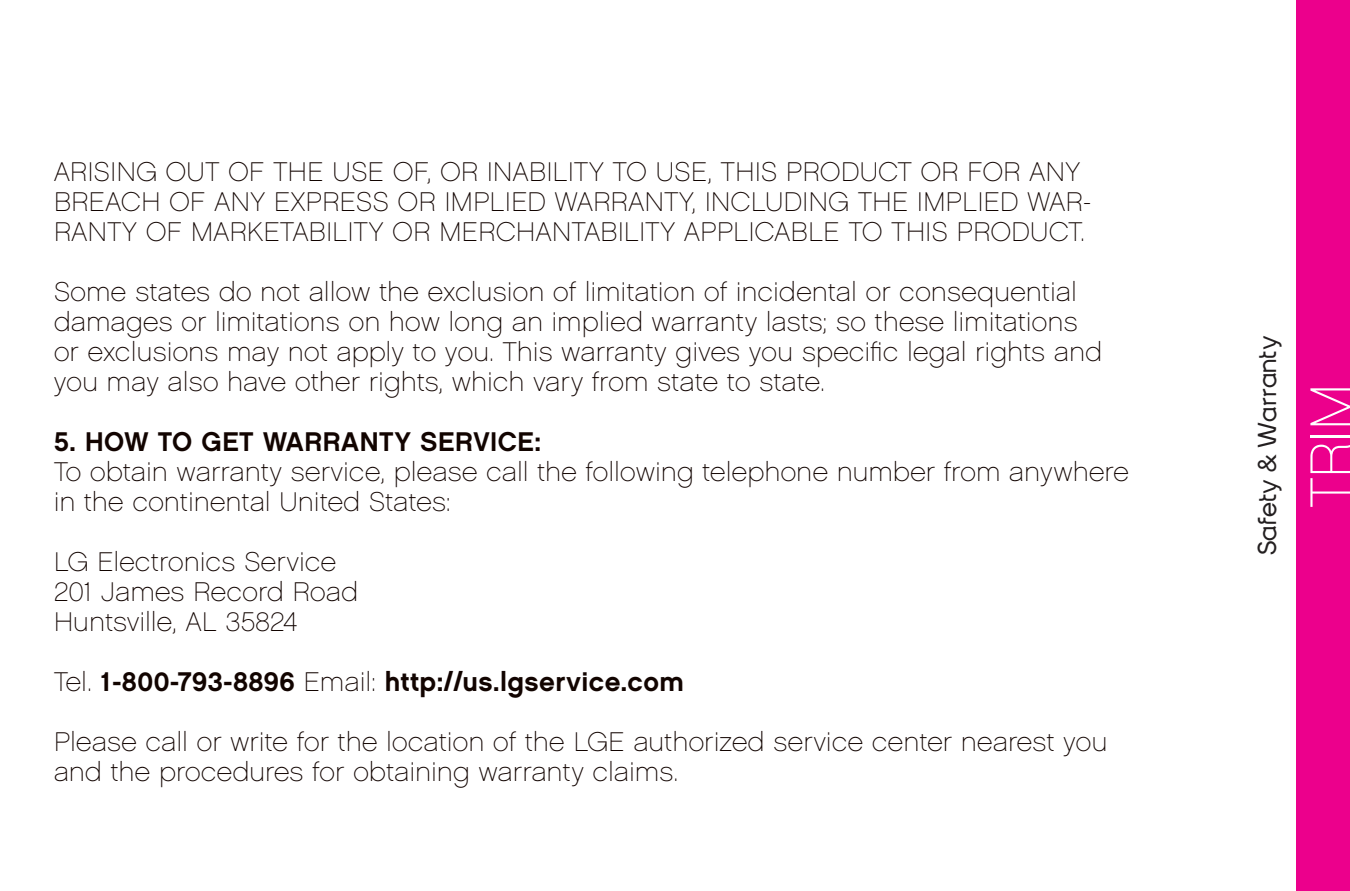
<style>
.page{position:relative;width:1350px;height:891px;background:#fff}
.page>*{position:absolute;margin:0;border:0;box-sizing:border-box;transform-origin:0 0}
.t1{font:57px "Chalet Paris Nineteen Sixty";color:#fff}
.t2{font:27px/30px "Chalet Paris Nineteen Sixty";letter-spacing:.02em;color:#120400}
.t3{font:27px "Chalet New York Nineteen Sixty";letter-spacing:.02em;color:#120400}
.t4{font:700 27px "Boost Neo";color:#231f20}
.s1{font-family:"Chalet Paris Nineteen Sixty"}
</style>
<div class="page">
<div style="left:1296px;top:0;width:54px;height:891px;background:#ec008c"></div>
<p class="t2" style="left:54px;top:159px;width:1039px">ARISING OUT OF THE USE OF, OR INABILITY TO USE, THIS PRODUCT OR FOR ANY<br>BREACH OF ANY EXPRESS OR IMPLIED WARRANTY, INCLUDING THE IMPLIED WAR-<br>RANTY OF MARKETABILITY OR MERCHANTABILITY APPLICABLE TO THIS PRODUCT.</p>
<p class="t2" style="left:54px;top:279px;width:1049px">Some states do not allow the exclusion of limitation of incidental or consequential damages or limitations on how long an implied warranty lasts; so these limitations or exclusions may not apply to you. This warranty gives you specific legal rights and you may also have other rights, which vary from state to state.</p>
<p class="t3" style="left:54px;top:431px;width:489px">5. HOW TO GET WARRANTY SERVICE:</p>
<p class="t2" style="left:54px;top:459px;width:1076px">To obtain warranty service, please call the following telephone number from anywhere in the continental United States:</p>
<p class="t2" style="left:54px;top:549px;width:306px">LG Electronics Service<br>201 James Record Road<br>Huntsville, AL 35824</p>
<p class="t3" style="left:54px;top:671px;width:632px"><span class="s1">Tel.</span> 1-800-793-8896 <span class="s1">Email:</span> http://us.lgservice.com</p>
<p class="t2" style="left:54px;top:729px;width:1055px">Please call or write for the location of the LGE authorized service center nearest you and the procedures for obtaining warranty claims.</p>
<p class="t4" style="left:1251px;top:555px;width:221px;rotate:-90deg">Safety &amp; Warranty</p>
<h1 class="t1" style="left:1308px;top:507px;width:125px;rotate:-90deg">TRIM</h1>
</div>
